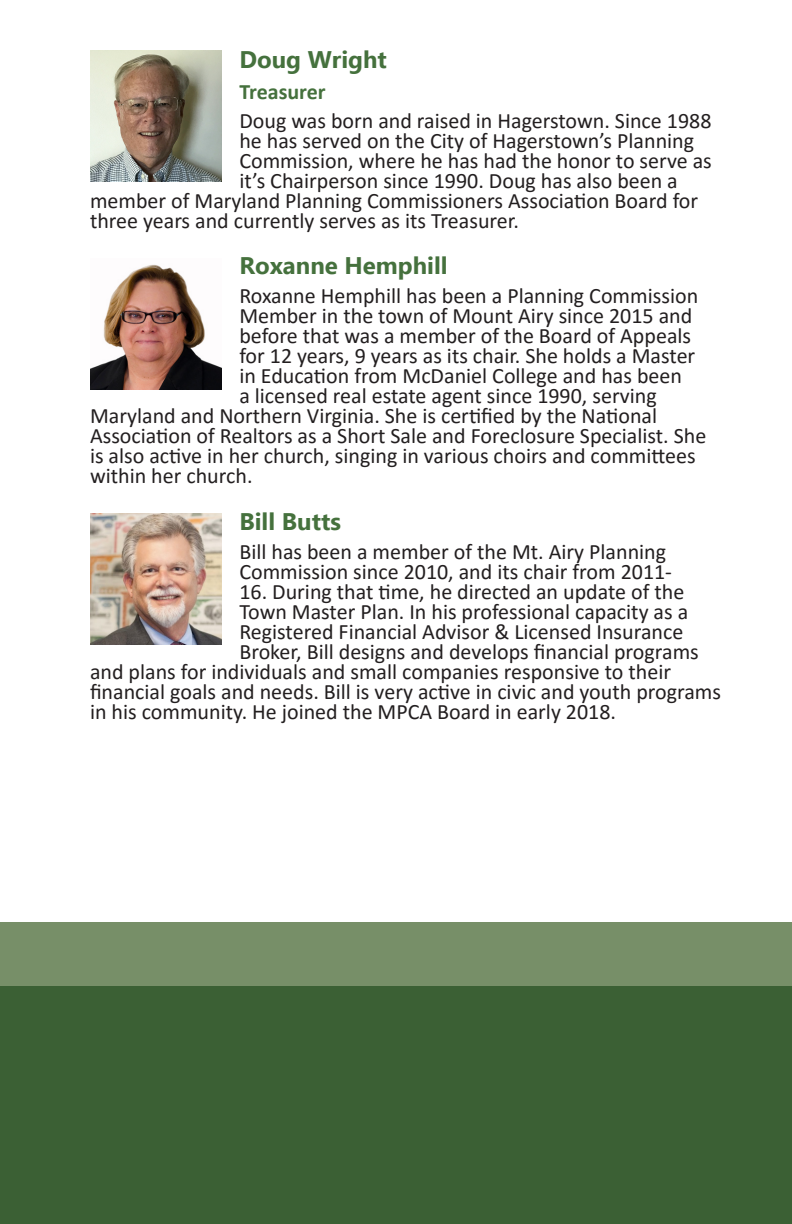
<style>
.page{position:relative;width:792px;height:1224px;background:#fff}
.page>*{position:absolute;margin:0;border:0;box-sizing:border-box;transform-origin:0 0}
.Presenter_Head{font:700 24px "Ebrima";color:#45713d}
.Presenter_Bio{font:22px/20px "Calibri";color:#231f20}
.Presenter_Subhead{font:700 22px "Calibri";color:#45713d}
</style>
<div class="page">
<img style="left:90px;top:50px;width:131px;height:132px">
<img style="left:90px;top:513px;width:131px;height:131px">
<img style="left:90px;top:264px;width:131px;height:126px">
<div style="left:0;top:923px;width:792px;height:301px;background:#3b6034"></div>
<div style="left:0;top:922px;width:792px;height:63px;background:#778f68"></div>
<p class="Presenter_Head" style="left:239px;top:41px;width:149px">Doug Wright</p>
<p class="Presenter_Subhead" style="left:239px;top:76px;width:88px">Treasurer</p>
<p class="Presenter_Bio" style="left:239px;top:110px;width:474px">Doug was born and raised in Hagerstown. Since 1988</p>
<p class="Presenter_Bio" style="left:239px;top:130px;width:456px">he has served on the City of Hagerstown’s Planning</p>
<p class="Presenter_Bio" style="left:239px;top:150px;width:474px">Commission, where he has had the honor to serve as</p>
<p class="Presenter_Bio" style="left:239px;top:170px;width:440px">it’s Chairperson since 1990. Doug has also been a</p>
<p class="Presenter_Bio" style="left:90px;top:190px;width:610px">member of Maryland Planning Commissioners Association Board for</p>
<p class="Presenter_Bio" style="left:90px;top:210px;width:430px">three years and currently serves as its Treasurer.</p>
<p class="Presenter_Head" style="left:239px;top:248px;width:210px">Roxanne Hemphill</p>
<p class="Presenter_Bio" style="left:239px;top:286px;width:460px">Roxanne Hemphill has been a Planning Commission</p>
<p class="Presenter_Bio" style="left:239px;top:306px;width:454px">Member in the town of Mount Airy since 2015 and</p>
<p class="Presenter_Bio" style="left:239px;top:326px;width:453px">before that was a member of the Board of Appeals</p>
<p class="Presenter_Bio" style="left:239px;top:346px;width:457px">for 12 years, 9 years as its chair. She holds a Master</p>
<p class="Presenter_Bio" style="left:239px;top:366px;width:444px">in Education from McDaniel College and has been</p>
<p class="Presenter_Bio" style="left:239px;top:386px;width:419px">a licensed real estate agent since 1990, serving</p>
<p class="Presenter_Bio" style="left:90px;top:406px;width:569px">Maryland and Northern Virginia. She is certified by the National</p>
<p class="Presenter_Bio" style="left:90px;top:426px;width:618px">Association of Realtors as a Short Sale and Foreclosure Specialist. She</p>
<p class="Presenter_Bio" style="left:90px;top:446px;width:607px">is also active in her church, singing in various choirs and committees</p>
<p class="Presenter_Bio" style="left:90px;top:466px;width:164px">within her church.</p>
<p class="Presenter_Head" style="left:239px;top:504px;width:103px">Bill Butts</p>
<p class="Presenter_Bio" style="left:239px;top:541px;width:434px">Bill has been a member of the Mt. Airy Planning<br>Commission since 2010, and its chair from 2011-</p>
<p class="Presenter_Bio" style="left:239px;top:581px;width:446px">16. During that time, he directed an update of the</p>
<p class="Presenter_Bio" style="left:239px;top:601px;width:450px">Town Master Plan. In his professional capacity as a</p>
<p class="Presenter_Bio" style="left:239px;top:621px;width:446px">Registered Financial Advisor &amp; Licensed Insurance</p>
<p class="Presenter_Bio" style="left:239px;top:641px;width:461px">Broker, Bill designs and develops financial programs</p>
<p class="Presenter_Bio" style="left:90px;top:661px;width:583px">and plans for individuals and small companies responsive to their</p>
<p class="Presenter_Bio" style="left:90px;top:681px;width:633px">financial goals and needs. Bill is very active in civic and youth programs</p>
<p class="Presenter_Bio" style="left:90px;top:701px;width:528px">in his community. He joined the MPCA Board in early 2018.</p>
</div>
